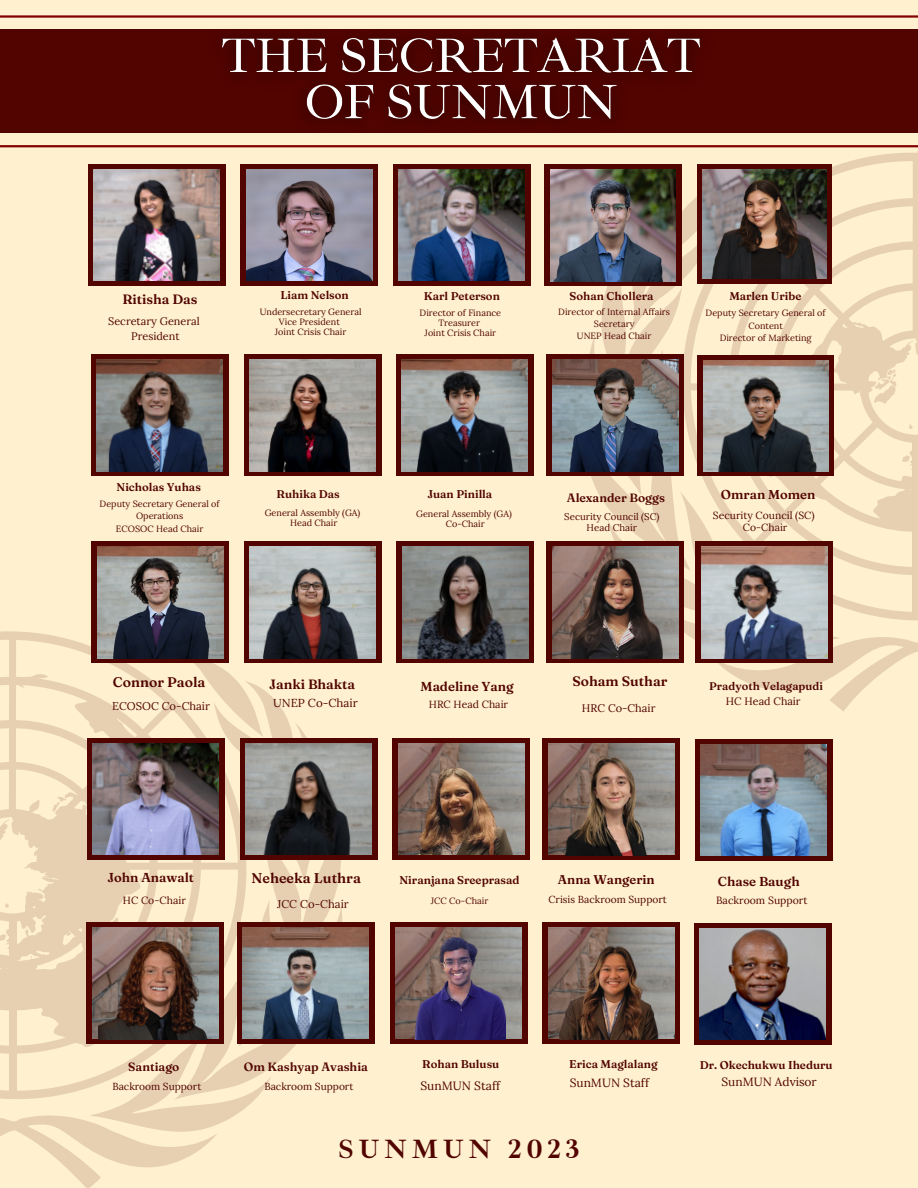
<style>
.page{position:relative;width:918px;height:1188px;background:#fff1cf}
.page>*{position:absolute;margin:0;border:0;box-sizing:border-box;transform-origin:0 0}
.t1{font:700 27.15px "Ibarra Real Nova";letter-spacing:.17em;color:#510400}
.t2{font:600 14.1px "Fraunces 9 pt";color:#510400}
.t3{font:600 13.95px "Fraunces 9 pt";color:#510400}
.t4{font:600 13.65px "Fraunces 9 pt";color:#510400}
.t5{font:600 13.5px "Fraunces 9 pt";color:#510400}
.t6{font:600 13.05px "Fraunces 9 pt";color:#510400}
.t7{font:600 12.9px "Fraunces 9 pt";color:#510400}
.t8{font:600 12.6px "Fraunces 9 pt";color:#510400}
.t9{font:600 12px "Fraunces 9 pt";color:#510400}
.t10{font:12px "Lora";color:#510400}
.t11{font:11.55px "Lora";color:#510400}
.t12{font:600 11.25px "Fraunces 9 pt";color:#510400}
.t13{font:11.25px "Lora";color:#510400}
.t14{font:600 11.1px "Fraunces 9 pt";color:#510400}
.t15{font:10.95px "Lora";color:#510400}
.t16{font:10.65px "Lora";color:#510400}
.t17{font:10.5px "Lora";color:#510400}
.t18{font:10.35px "Lora";color:#510400}
.t19{font:10.2px "Lora";color:#510400}
.t20{font:9.6px/10.9px "Lora";color:#510400;text-align:center}
.t21{font:9.15px "Lora";color:#510400}
.t22{font:9px/12.3px "Lora";color:#510400;text-align:center}
</style>
<div class="page">
<svg style="left:0;top:707px;width:342px;height:481px"></svg>
<svg style="left:0;top:630px;width:280px;height:502px"></svg>
<svg style="left:0;top:674px;width:164px;height:421px"></svg>
<div style="left:241px;top:164px;width:137px;height:122px;background:#510400"></div>
<svg style="left:244px;top:355px;width:137px;height:121px;background:#581512"></svg>
<div style="left:393px;top:164px;width:137px;height:122px;background:#510400"></div>
<svg style="left:396px;top:355px;width:137px;height:121px;background:#55100c"></svg>
<div style="left:88px;top:164px;width:137px;height:122px;background:#510400"></div>
<img style="left:246px;top:169px;width:126px;height:112px">
<img style="left:250px;top:360px;width:126px;height:111px">
<img style="left:399px;top:169px;width:126px;height:112px">
<img style="left:402px;top:360px;width:126px;height:111px">
<img style="left:94px;top:169px;width:126px;height:112px">
<svg style="left:91px;top:355px;width:137px;height:121px;background:#520e0b"></svg>
<img style="left:97px;top:360px;width:126px;height:111px">
<svg style="left:244px;top:542px;width:137px;height:121px;background:#591814"></svg>
<svg style="left:396px;top:542px;width:138px;height:121px;background:#54120f"></svg>
<img style="left:250px;top:547px;width:126px;height:111px">
<img style="left:402px;top:547px;width:126px;height:111px">
<svg style="left:92px;top:542px;width:137px;height:121px;background:#55110c"></svg>
<img style="left:97px;top:547px;width:126px;height:111px">
<svg style="left:586px;top:286px;width:324px;height:425px"></svg>
<svg style="left:649px;top:152px;width:269px;height:502px"></svg>
<svg style="left:696px;top:195px;width:222px;height:421px"></svg>
<svg style="left:544px;top:165px;width:137px;height:121px;background:#541310"></svg>
<img style="left:551px;top:170px;width:124px;height:111px">
<svg style="left:547px;top:355px;width:137px;height:121px;background:#520f0d"></svg>
<img style="left:552px;top:360px;width:126px;height:111px">
<svg style="left:547px;top:658px;width:137px;height:5px"></svg>
<div style="left:240px;top:738px;width:137px;height:122px;background:#510400"></div>
<div style="left:392px;top:738px;width:138px;height:122px;background:#510400"></div>
<img style="left:246px;top:743px;width:126px;height:112px">
<img style="left:398px;top:743px;width:126px;height:11px">
<div style="left:87px;top:738px;width:138px;height:122px;background:#510400"></div>
<img style="left:93px;top:743px;width:126px;height:112px">
<div style="left:543px;top:738px;width:137px;height:122px;background:#510400"></div>
<div style="left:697px;top:164px;width:135px;height:119px;background:#510400"></div>
<img style="left:703px;top:169px;width:124px;height:109px">
<svg style="left:698px;top:356px;width:136px;height:120px;background:#56120e"></svg>
<img style="left:703px;top:361px;width:125px;height:110px">
<svg style="left:696px;top:542px;width:137px;height:121px;background:#5c1c19"></svg>
<img style="left:727px;top:547px;width:100px;height:111px">
<div style="left:695px;top:739px;width:138px;height:121px;background:#510400"></div>
<img style="left:701px;top:744px;width:126px;height:112px">
<div style="left:390px;top:922px;width:137px;height:122px;background:linear-gradient(to right,#510400,#510400)"></div>
<div style="left:542px;top:922px;width:138px;height:122px;background:linear-gradient(to right,#510400,#510400)"></div>
<img style="left:396px;top:927px;width:124px;height:112px">
<div style="left:237px;top:922px;width:138px;height:122px;background:#510400"></div>
<img style="left:243px;top:927px;width:126px;height:112px">
<div style="left:0;top:29px;width:918px;height:104px;background:#510400"></div>
<hr style="left:0;top:15px;width:918px;height:3px;background:#810101">
<hr style="left:0;top:145px;width:918px;height:2px;background:#810101">
<img style="left:546px;top:503px;width:181px;height:155px">
<img style="left:548px;top:743px;width:127px;height:112px">
<img style="left:520px;top:922px;width:160px;height:117px">
<img style="left:412px;top:922px;width:94px;height:117px">
<div style="left:694px;top:923px;width:138px;height:121px;background:#510400"></div>
<img style="left:700px;top:928px;width:126px;height:111px">
<img style="left:398px;top:754px;width:127px;height:101px">
<div style="left:87px;top:922px;width:137px;height:122px;background:#510400"></div>
<img style="left:92px;top:927px;width:126px;height:112px">
<img style="left:98px;top:927px;width:111px;height:112px">
<img style="left:200px;top:17px;width:524px;height:103px">
<p class="t5" style="left:122px;top:291px;width:77px">Ritisha Das</p>
<p class="t15" style="left:108px;top:314px;width:93px">Secretary General</p>
<p class="t15" style="left:131px;top:329px;width:50px">President</p>
<p class="t12" style="left:281px;top:288px;width:70px">Liam Nelson</p>
<p class="t22" style="left:260px;top:305px;width:103px">Undersecretary General</p>
<p class="t22" style="left:279px;top:315px;width:62px">Vice President</p>
<p class="t22" style="left:275px;top:326px;width:73px">Joint Crisis Chair</p>
<p class="t12" style="left:424px;top:289px;width:78px">Karl Peterson</p>
<p class="t22" style="left:420px;top:306px;width:83px">Director of Finance</p>
<p class="t22" style="left:438px;top:316px;width:43px">Treasurer</p>
<p class="t22" style="left:425px;top:327px;width:73px">Joint Crisis Chair</p>
<p class="t12" style="left:570px;top:289px;width:85px">Sohan Chollera</p>
<p class="t22" style="left:558px;top:305px;width:113px">Director of Internal Affairs</p>
<p class="t22" style="left:594px;top:318px;width:42px">Secretary</p>
<p class="t22" style="left:577px;top:330px;width:76px">UNEP Head Chair</p>
<p class="t12" style="left:729px;top:289px;width:74px">Marlen Uribe</p>
<p class="t22" style="left:706px;top:307px;width:122px">Deputy Secretary General of<br>Content</p>
<p class="t22" style="left:720px;top:332px;width:93px">Director of Marketing</p>
<p class="t12" style="left:117px;top:480px;width:86px">Nicholas Yuhas</p>
<p class="t22" style="left:100px;top:498px;width:122px">Deputy Secretary General of<br>Operations</p>
<p class="t22" style="left:116px;top:522px;width:89px">ECOSOC Head Chair</p>
<p class="t12" style="left:277px;top:487px;width:65px">Ruhika Das</p>
<p class="t22" style="left:265px;top:506px;width:97px">General Assembly (GA)</p>
<p class="t22" style="left:290px;top:516px;width:49px">Head Chair</p>
<p class="t12" style="left:427px;top:487px;width:66px">Juan Pinilla</p>
<p class="t22" style="left:416px;top:508px;width:97px">General Assembly (GA)</p>
<p class="t22" style="left:446px;top:518px;width:40px">Co-Chair</p>
<p class="t9" style="left:567px;top:490px;width:100px">Alexander Boggs</p>
<p class="t20" style="left:564px;top:511px;width:97px">Security Council (SC)<br>Head Chair</p>
<p class="t7" style="left:721px;top:486px;width:96px">Omran Momen</p>
<p class="t18" style="left:713px;top:509px;width:103px">Security Council (SC)</p>
<p class="t18" style="left:743px;top:521px;width:46px">Co-Chair</p>
<p class="t3" style="left:113px;top:673px;width:94px">Connor Paola</p>
<p class="t13" style="left:112px;top:699px;width:99px">ECOSOC Co-Chair</p>
<p class="t5" style="left:269px;top:676px;width:87px">Janki Bhakta</p>
<p class="t11" style="left:273px;top:695px;width:86px">UNEP Co-Chair</p>
<p class="t7" style="left:421px;top:678px;width:95px">Madeline Yang</p>
<p class="t17" style="left:429px;top:697px;width:81px">HRC Head Chair</p>
<p class="t4" style="left:572px;top:673px;width:96px">Soham Suthar</p>
<p class="t15" style="left:582px;top:701px;width:75px">HRC Co-Chair</p>
<p class="t14" style="left:709px;top:679px;width:115px">Pradyoth Velagapudi</p>
<p class="t16" style="left:726px;top:694px;width:76px">HC Head Chair</p>
<p class="t7" style="left:107px;top:870px;width:88px">John Anawalt</p>
<p class="t18" style="left:123px;top:893px;width:64px">HC Co-Chair</p>
<p class="t2" style="left:252px;top:870px;width:111px">Neheeka Luthra</p>
<p class="t13" style="left:277px;top:896px;width:73px">JCC Co-Chair</p>
<p class="t12" style="left:400px;top:873px;width:122px">Niranjana Sreeprasad</p>
<p class="t21" style="left:431px;top:895px;width:59px">JCC Co-Chair</p>
<p class="t8" style="left:558px;top:872px;width:98px">Anna Wangerin</p>
<p class="t19" style="left:549px;top:893px;width:120px">Crisis Backroom Support</p>
<p class="t6" style="left:718px;top:873px;width:83px">Chase Baugh</p>
<p class="t17" style="left:716px;top:893px;width:93px">Backroom Support</p>
<p class="t9" style="left:128px;top:1059px;width:53px">Santiago</p>
<p class="t19" style="left:112px;top:1080px;width:90px">Backroom Support</p>
<p class="t9" style="left:244px;top:1059px;width:126px">Om Kashyap Avashia</p>
<p class="t19" style="left:264px;top:1080px;width:90px">Backroom Support</p>
<p class="t12" style="left:422px;top:1057px;width:79px">Rohan Bulusu</p>
<p class="t10" style="left:420px;top:1078px;width:81px">SunMUN Staff</p>
<p class="t12" style="left:569px;top:1057px;width:90px">Erica Maglalang</p>
<p class="t10" style="left:570px;top:1075px;width:81px">SunMUN Staff</p>
<p class="t12" style="left:700px;top:1058px;width:134px">Dr. Okechukwu Iheduru</p>
<p class="t10" style="left:721px;top:1074px;width:97px">SunMUN Advisor</p>
<p class="t1" style="left:338px;top:1132px;width:243px">SUNMUN 2023</p>
</div>
